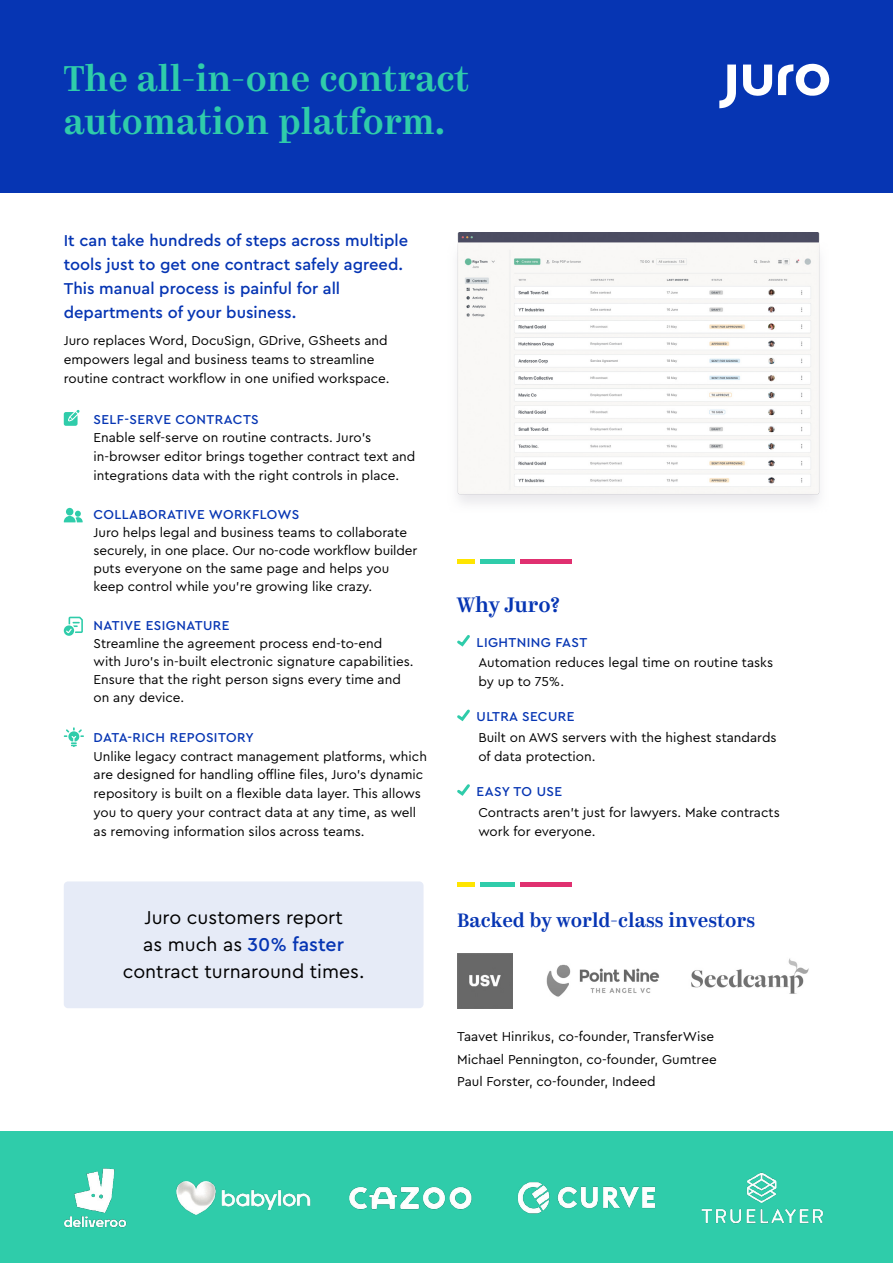
<style>
.page{position:relative;width:893px;height:1263px;background:#fff}
.page>*{position:absolute;margin:0;border:0;box-sizing:border-box;transform-origin:0 0}
.t1{font:500 36px/43.5px "Kazimir";color:#2fccaa}
.t2{font:500 21px "Kazimir";color:#0635b3}
.t3{font:19.5px/27px "Cera Pro";color:#000;text-align:center}
.t4{font:500 19.5px "Kazimir";color:#0635b3}
.t5{font:500 16.5px/24px "Cera Pro";color:#0635b3}
.t6{font:13.5px/18.8px "Cera Pro";color:#000}
.t7{font:500 13.5px "Cera Pro";letter-spacing:.03em;color:#0635b3}
.s1{font-weight:500;color:#0635b3}
</style>
<div class="page">
<div style="left:0;top:1131px;width:893px;height:132px;background:#2fccaa"></div>
<div style="left:0;top:0;width:893px;height:192px;background:#0635b3"></div>
<svg style="left:743px;top:65px;width:29px;height:31px"></svg>
<svg style="left:719px;top:65px;width:17px;height:43px"></svg>
<svg style="left:778px;top:64px;width:51px;height:32px"></svg>
<hr style="left:457px;top:559px;width:17px;height:4px;background:#ffe500">
<hr style="left:480px;top:559px;width:34px;height:4px;background:#2fccaa">
<div style="left:520px;top:559px;width:51px;height:5px;background:#e03070"></div>
<svg style="left:457px;top:635px;width:13px;height:12px"></svg>
<svg style="left:457px;top:709px;width:13px;height:13px"></svg>
<svg style="left:457px;top:784px;width:13px;height:12px"></svg>
<img style="left:63px;top:1168px;width:761px;height:60px">
<img style="left:457px;top:233px;width:363px;height:271px">
<svg style="left:64px;top:410px;width:16px;height:16px"></svg>
<div style="left:66px;top:508px;width:7px;height:7px;background:#2fccaa;border-radius:50%"></div>
<svg style="left:64px;top:511px;width:19px;height:11px"></svg>
<svg style="left:64px;top:617px;width:19px;height:19px"></svg>
<svg style="left:64px;top:727px;width:20px;height:20px"></svg>
<div style="left:64px;top:881px;width:360px;height:127px;background:#e6ebf7;border-radius:4px"></div>
<div style="left:457px;top:882px;width:17px;height:5px;background:#ffe500"></div>
<div style="left:480px;top:882px;width:34px;height:5px;background:#2fccaa"></div>
<div style="left:520px;top:882px;width:51px;height:5px;background:#e03070"></div>
<img style="left:546px;top:964px;width:114px;height:33px">
<img style="left:691px;top:958px;width:118px;height:36px">
<img style="left:457px;top:953px;width:55px;height:55px">
<h1 class="t1" style="left:64px;top:58px;width:407px">The all-in-one contract automation platform.</h1>
<p class="t5" style="left:64px;top:228px;width:346px">It can take hundreds of steps across multiple tools just to get one contract safely agreed.<br>This manual process is painful for all departments of your business.</p>
<p class="t6" style="left:64px;top:331px;width:327px">Juro replaces Word, DocuSign, GDrive, GSheets and empowers legal and business teams to streamline routine contract workflow in one unified workspace.</p>
<p class="t7" style="left:94px;top:410px;width:167px">SELF-SERVE CONTRACTS</p>
<p class="t6" style="left:94px;top:428px;width:323px">Enable self-serve on routine contracts. Juro’s in-browser editor brings together contract text and integrations data with the right controls in place.</p>
<p class="t7" style="left:94px;top:506px;width:207px">COLLABORATIVE WORKFLOWS</p>
<p class="t6" style="left:94px;top:523px;width:325px;line-height:18px">Juro helps legal and business teams to collaborate securely, in one place. Our no-code workflow builder puts everyone on the same page and helps you keep control while you’re growing like crazy.</p>
<p class="t7" style="left:94px;top:617px;width:137px">NATIVE ESIGNATURE</p>
<p class="t6" style="left:94px;top:634px;width:322px;line-height:18px">Streamline the agreement process end-to-end<br>with Juro’s in-built electronic signature capabilities.<br>Ensure that the right person signs every time and on any device.</p>
<p class="t7" style="left:94px;top:728px;width:162px">DATA-RICH REPOSITORY</p>
<p class="t6" style="left:94px;top:746px;width:335px">Unlike legacy contract management platforms, which are designed for handling offline files, Juro’s dynamic repository is built on a flexible data layer. This allows you to query your contract data at any time, as well as removing information silos across teams.</p>
<h2 class="t2" style="left:457px;top:591px;width:104px">Why Juro?</h2>
<p class="t7" style="left:477px;top:633px;width:112px">LIGHTNING FAST</p>
<p class="t6" style="left:478px;top:653px;width:296px">Automation reduces legal time on routine tasks by up to 75%.</p>
<p class="t7" style="left:477px;top:708px;width:99px">ULTRA SECURE</p>
<p class="t6" style="left:478px;top:728px;width:300px">Built on AWS servers with the highest standards of data protection.</p>
<p class="t7" style="left:477px;top:782px;width:87px">EASY TO USE</p>
<p class="t6" style="left:478px;top:802px;width:303px">Contracts aren’t just for lawyers. Make contracts work for everyone.</p>
<h3 class="t3" style="left:123px;top:903px;width:243px">Juro customers report<br>as much as <span class="s1">30% faster </span>contract turnaround times.</h3>
<h3 class="t4" style="left:457px;top:908px;width:300px">Backed by world-class investors</h3>
<p class="t6" style="left:457px;top:1025px;width:261px;line-height:22.2px">Taavet Hinrikus, co-founder, TransferWise<br>Michael Pennington, co-founder, Gumtree<br>Paul Forster, co-founder, Indeed</p>
</div>
